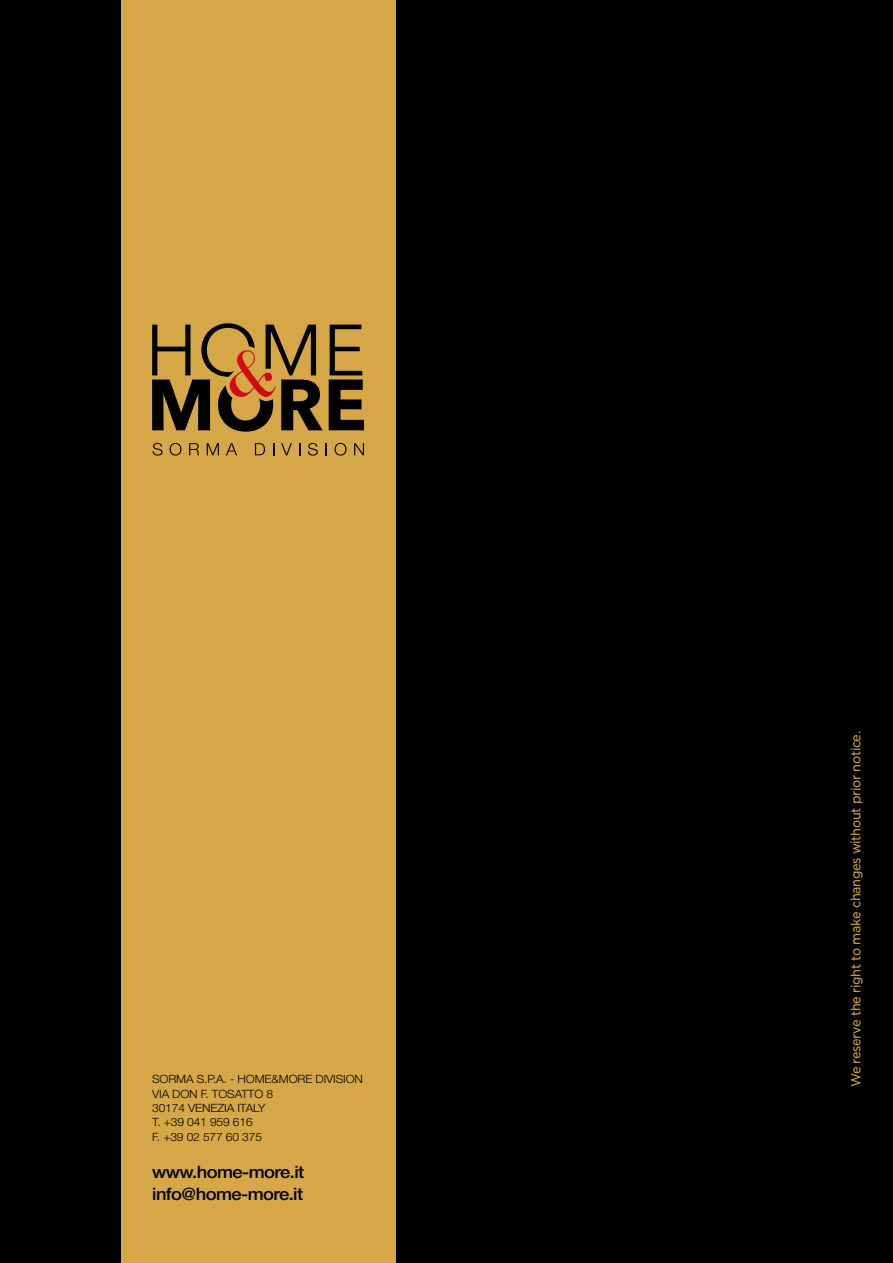
<style>
.page{position:relative;width:893px;height:1263px;background:#000}
.page>*{position:absolute;margin:0;border:0;box-sizing:border-box;transform-origin:0 0}
.t1{font:500 17.1px/21.6px "Helvetica Neue LT Pro";letter-spacing:-.03em;color:#000;scale:1.07 1}
.t2{font:12.9px "Gotham S Sm";letter-spacing:-.03em;color:#d5a747;scale:.95 1}
.t3{font:300 11.4px/14.5px "Helvetica Neue LT Pro";letter-spacing:-.01em;color:#000;scale:1.05 1}
</style>
<div class="page">
<div style="left:121px;top:0;width:274px;height:1263px;background:#d5a747"></div>
<svg style="left:153px;top:443px;width:10px;height:13px"></svg>
<svg style="left:170px;top:443px;width:11px;height:13px"></svg>
<svg style="left:189px;top:443px;width:10px;height:12px"></svg>
<svg style="left:207px;top:443px;width:12px;height:12px"></svg>
<svg style="left:226px;top:443px;width:11px;height:12px"></svg>
<svg style="left:255px;top:443px;width:10px;height:12px"></svg>
<svg style="left:273px;top:443px;width:1px;height:12px"></svg>
<svg style="left:281px;top:443px;width:11px;height:12px"></svg>
<svg style="left:299px;top:443px;width:1px;height:12px"></svg>
<svg style="left:308px;top:443px;width:10px;height:13px"></svg>
<svg style="left:326px;top:443px;width:1px;height:12px"></svg>
<svg style="left:335px;top:443px;width:11px;height:13px"></svg>
<svg style="left:354px;top:443px;width:10px;height:12px"></svg>
<svg style="left:329px;top:325px;width:35px;height:105px"></svg>
<svg style="left:152px;top:323px;width:171px;height:109px"></svg>
<p class="t3" style="left:152px;top:1071px;width:202px">SORMA S.P.A. - HOME&amp;MORE DIVISION<br>VIA DON F. TOSATTO 8<br>30174 VENEZIA ITALY<br>T. +39 041 959 616<br>F. +39 02 577 60 375</p>
<h1 class="t1" style="left:152px;top:1161px;width:144px">www.home-more.it info@home-more.it</h1>
<p class="t2" style="left:847px;top:1087px;width:376px;rotate:-90deg">We reserve the right to make changes without prior notice.</p>
</div>
